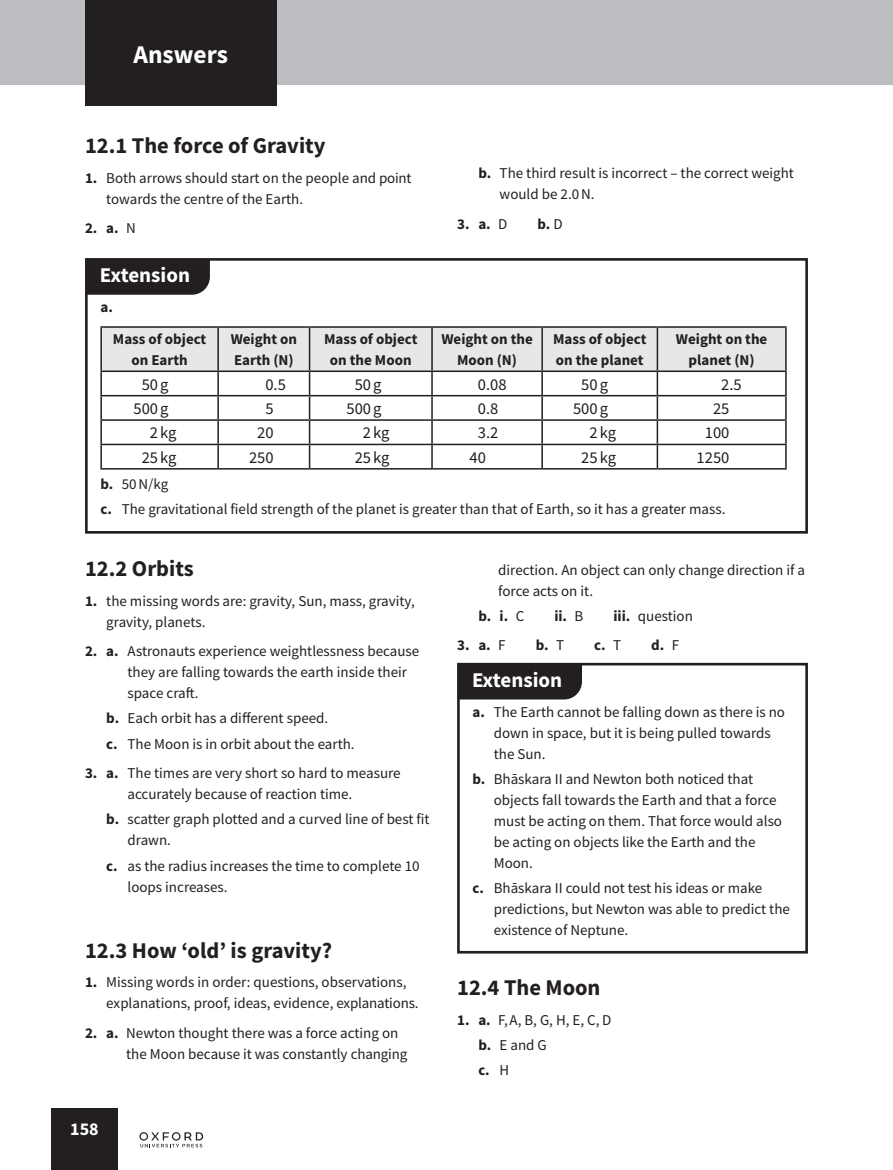
<style>
.page{position:relative;width:893px;height:1170px;background:#fff}
.page>*{position:absolute;margin:0;border:0;box-sizing:border-box;transform-origin:0 0}
.t1{font:700 25.5px "Source Sans Pro";color:#fff}
.t2{font:700 22.5px "Source Sans Pro";color:#231f20}
.BODY_TEXT{font:700 21px "Source Sans Pro";color:#fff}
.t3{font:700 18px "Source Sans Pro";color:#fff}
.Table_Paragraph{font:16.5px "Source Sans Pro";color:#1f1e20}
.t4{font:15px/21px "Source Sans Pro";color:#231f20}
.Table_head{font:700 15px/21px "Source Sans Pro";color:#231f20;text-align:center}
.s1{font-weight:700}
.s2{font-weight:400}
</style>
<div class="page">
<div style="left:0;top:0;width:893px;height:85px;background:#bcbdc0"></div>
<div style="left:85px;top:0;width:191px;height:106px;background:#231f20"></div>
<div style="left:51px;top:1108px;width:67px;height:61px;background:#231f20"></div>
<svg style="left:139px;top:1132px;width:64px;height:15px"></svg>
<hr style="left:100px;top:326px;width:118px;height:2px;background:#1f1e20">
<hr style="left:100px;top:328px;width:2px;height:42px;background:#1f1e20">
<hr style="left:218px;top:326px;width:92px;height:2px;background:#1f1e20">
<hr style="left:310px;top:326px;width:122px;height:2px;background:#1f1e20">
<hr style="left:432px;top:326px;width:110px;height:2px;background:#1f1e20">
<hr style="left:542px;top:326px;width:115px;height:2px;background:#1f1e20">
<hr style="left:657px;top:326px;width:130px;height:2px;background:#1f1e20">
<hr style="left:785px;top:328px;width:2px;height:42px;background:#1f1e20">
<hr style="left:100px;top:370px;width:118px;height:2px;background:#1f1e20">
<hr style="left:100px;top:372px;width:2px;height:23px;background:#1f1e20">
<hr style="left:657px;top:370px;width:130px;height:2px;background:#1f1e20">
<hr style="left:785px;top:372px;width:2px;height:23px;background:#1f1e20">
<hr style="left:100px;top:395px;width:118px;height:1px;background:#1f1e20">
<hr style="left:100px;top:396px;width:2px;height:23px;background:#1f1e20">
<hr style="left:657px;top:395px;width:130px;height:1px;background:#1f1e20">
<hr style="left:785px;top:396px;width:2px;height:23px;background:#1f1e20">
<hr style="left:100px;top:419px;width:118px;height:2px;background:#1f1e20">
<hr style="left:100px;top:421px;width:2px;height:22px;background:#1f1e20">
<hr style="left:657px;top:419px;width:130px;height:2px;background:#1f1e20">
<hr style="left:785px;top:421px;width:2px;height:22px;background:#1f1e20">
<hr style="left:100px;top:443px;width:118px;height:2px;background:#1f1e20">
<hr style="left:100px;top:445px;width:2px;height:23px;background:#1f1e20">
<hr style="left:657px;top:443px;width:130px;height:2px;background:#1f1e20">
<svg style="left:101px;top:327px;width:685px;height:141px"></svg>
<hr style="left:785px;top:445px;width:2px;height:23px;background:#1f1e20">
<hr style="left:100px;top:468px;width:118px;height:1px;background:#1f1e20">
<hr style="left:218px;top:468px;width:92px;height:1px;background:#1f1e20">
<hr style="left:310px;top:468px;width:122px;height:1px;background:#1f1e20">
<hr style="left:432px;top:468px;width:110px;height:1px;background:#1f1e20">
<hr style="left:542px;top:468px;width:115px;height:1px;background:#1f1e20">
<hr style="left:657px;top:468px;width:130px;height:1px;background:#1f1e20">
<div style="left:85px;top:258px;width:723px;height:275px;border:3px solid #231f20"></div>
<div style="left:86px;top:259px;width:124px;height:36px;background:#231f20"></div>
<div style="left:457px;top:662px;width:351px;height:291px;border:3px solid #231f20"></div>
<div style="left:458px;top:663px;width:124px;height:36px;background:#231f20"></div>
<h1 class="t1" style="left:133px;top:37px;width:96px">Answers</h1>
<h2 class="t2" style="left:85px;top:130px;width:242px">12.1 The force of Gravity</h2>
<p class="t4" style="left:106px;top:167px;width:307px;text-indent:-21px"><span class="s1">1.</span> Both arrows should start on the people and point towards the centre of the Earth.</p>
<p class="Table_head" style="left:85px;top:217px;width:52px">2. a. <span class="s2">N</span></p>
<p class="BODY_TEXT" style="left:100px;top:260px;width:92px">Extension</p>
<p class="Table_head" style="left:100px;top:296px;width:14px">a.</p>
<p class="t4" style="left:500px;top:163px;width:296px;text-indent:-21px"><span class="s1">b.</span> The third result is incorrect – the correct weight would be 2.0N.</p>
<p class="Table_head" style="left:457px;top:213px;width:52px">3. a. <span class="s2">D</span></p>
<p class="Table_head" style="left:537px;top:213px;width:27px">b. <span class="s2">D</span></p>
<p class="Table_head" style="left:113px;top:328px;width:95px">Mass of object on Earth</p>
<p class="Table_head" style="left:231px;top:328px;width:68px;text-align:left">Weight on<br>Earth (N)</p>
<p class="Table_head" style="left:324px;top:328px;width:95px">Mass of object on the Moon</p>
<p class="Table_head" style="left:441px;top:328px;width:93px">Weight on the<br>Moon (N)</p>
<p class="Table_head" style="left:553px;top:328px;width:95px;text-align:left">Mass of object on the planet</p>
<p class="Table_head" style="left:676px;top:328px;width:93px">Weight on the planet (N)</p>
<p class="Table_Paragraph" style="left:142px;top:373px;width:28px">50g</p>
<p class="Table_Paragraph" style="left:265px;top:373px;width:22px">0.5</p>
<p class="Table_Paragraph" style="left:355px;top:373px;width:28px">50g</p>
<p class="Table_Paragraph" style="left:478px;top:373px;width:30px">0.08</p>
<p class="Table_Paragraph" style="left:581px;top:373px;width:28px">50g</p>
<p class="Table_Paragraph" style="left:721px;top:373px;width:22px">2.5</p>
<p class="Table_Paragraph" style="left:134px;top:398px;width:36px">500g</p>
<p class="Table_Paragraph" style="left:265px;top:398px;width:10px">5</p>
<p class="Table_Paragraph" style="left:346px;top:398px;width:36px">500g</p>
<p class="Table_Paragraph" style="left:478px;top:398px;width:22px">0.8</p>
<p class="Table_Paragraph" style="left:573px;top:398px;width:36px">500g</p>
<p class="Table_Paragraph" style="left:713px;top:398px;width:18px">25</p>
<p class="Table_Paragraph" style="left:150px;top:422px;width:28px">2kg</p>
<p class="Table_Paragraph" style="left:257px;top:422px;width:18px">20</p>
<p class="Table_Paragraph" style="left:363px;top:422px;width:28px">2kg</p>
<p class="Table_Paragraph" style="left:478px;top:422px;width:22px">3.2</p>
<p class="Table_Paragraph" style="left:589px;top:422px;width:28px">2kg</p>
<p class="Table_Paragraph" style="left:705px;top:422px;width:26px">100</p>
<p class="Table_Paragraph" style="left:142px;top:447px;width:36px">25kg</p>
<p class="Table_Paragraph" style="left:249px;top:447px;width:26px">250</p>
<p class="Table_Paragraph" style="left:355px;top:447px;width:36px">25kg</p>
<p class="Table_Paragraph" style="left:470px;top:447px;width:18px">40</p>
<p class="Table_Paragraph" style="left:581px;top:447px;width:36px">25kg</p>
<p class="Table_Paragraph" style="left:697px;top:447px;width:34px">1250</p>
<p class="t4" style="left:100px;top:473px;width:69px"><span class="s1">b.</span> 50N/kg</p>
<p class="t4" style="left:100px;top:498px;width:627px"><span class="s1">c.</span> The gravitational field strength of the planet is greater than that of Earth, so it has a greater mass.</p>
<h1 class="t2" style="left:85px;top:553px;width:110px">12.2 Orbits</h1>
<p class="t4" style="left:106px;top:590px;width:310px;text-indent:-21px"><span class="s1">1.</span> the missing words are: gravity, Sun, mass, gravity, gravity, planets.</p>
<p class="t4" style="left:128px;top:640px;width:293px;text-indent:-43px"><span class="s1">2. a.</span> Astronauts experience weightlessness because they are falling towards the earth inside their space craft.</p>
<p class="t4" style="left:106px;top:707px;width:223px"><span class="s1">b.</span> Each orbit has a different speed.</p>
<p class="t4" style="left:106px;top:733px;width:250px"><span class="s1">c.</span> The Moon is in orbit about the earth.</p>
<p class="t4" style="left:85px;top:762px;width:317px;text-align:center"><span class="s1">3. a.</span> The times are very short so hard to measure accurately because of reaction time.</p>
<p class="t4" style="left:128px;top:808px;width:304px;text-indent:-21px"><span class="s1">b.</span> scatter graph plotted and a curved line of best fit drawn.</p>
<p class="t4" style="left:128px;top:855px;width:294px;text-indent:-21px"><span class="s1">c.</span> as the radius increases the time to complete 10 loops increases.</p>
<h2 class="t2" style="left:85px;top:935px;width:249px">12.3 How ‘old’ is gravity?</h2>
<p class="t4" style="left:106px;top:971px;width:314px;text-indent:-21px"><span class="s1">1.</span> Missing words in order: questions, observations, explanations, proof, ideas, evidence, explanations.</p>
<p class="t4" style="left:126px;top:1022px;width:283px;text-indent:-41px"><span class="s1">2. a.</span> Newton thought there was a force acting on the Moon because it was constantly changing</p>
<p class="t3" style="left:70px;top:1117px;width:30px">158</p>
<p class="t4" style="left:498px;top:559px;width:308px">direction. An object can only change direction if a force acts on it.</p>
<p class="Table_head" style="left:478px;top:605px;width:47px">b. i. <span class="s2">C</span></p>
<p class="Table_head" style="left:554px;top:605px;width:31px">ii. <span class="s2">B</span></p>
<p class="t4" style="left:613px;top:605px;width:81px"><span class="s1">iii.</span> question</p>
<p class="Table_head" style="left:457px;top:634px;width:50px">3. a. <span class="s2">F</span></p>
<p class="Table_head" style="left:536px;top:634px;width:30px">b. <span class="s2">T</span></p>
<p class="Table_head" style="left:594px;top:634px;width:29px">c. <span class="s2">T</span></p>
<p class="Table_head" style="left:651px;top:634px;width:30px">d. <span class="s2">F</span></p>
<p class="BODY_TEXT" style="left:472px;top:665px;width:92px">Extension</p>
<p class="t4" style="left:494px;top:701px;width:293px;text-indent:-21px"><span class="s1">a.</span> The Earth cannot be falling down as there is no down in space, but it is being pulled towards the Sun.</p>
<p class="t4" style="left:494px;top:768px;width:290px;text-indent:-21px"><span class="s1">b.</span> Bhāskara II and Newton both noticed that objects fall towards the Earth and that a force must be acting on them. That force would also be acting on objects like the Earth and the Moon.</p>
<p class="t4" style="left:494px;top:877px;width:298px;text-indent:-21px"><span class="s1">c.</span> Bhāskara II could not test his ideas or make predictions, but Newton was able to predict the existence of Neptune.</p>
<h2 class="t2" style="left:457px;top:972px;width:145px">12.4 The Moon</h2>
<p class="t4" style="left:457px;top:1009px;width:156px"><span class="s1">1. a.</span> F, A, B, G, H, E, C, D</p>
<p class="t4" style="left:478px;top:1034px;width:70px"><span class="s1">b.</span> E and G</p>
<p class="Table_head" style="left:478px;top:1059px;width:32px">c. <span class="s2">H</span></p>
</div>
